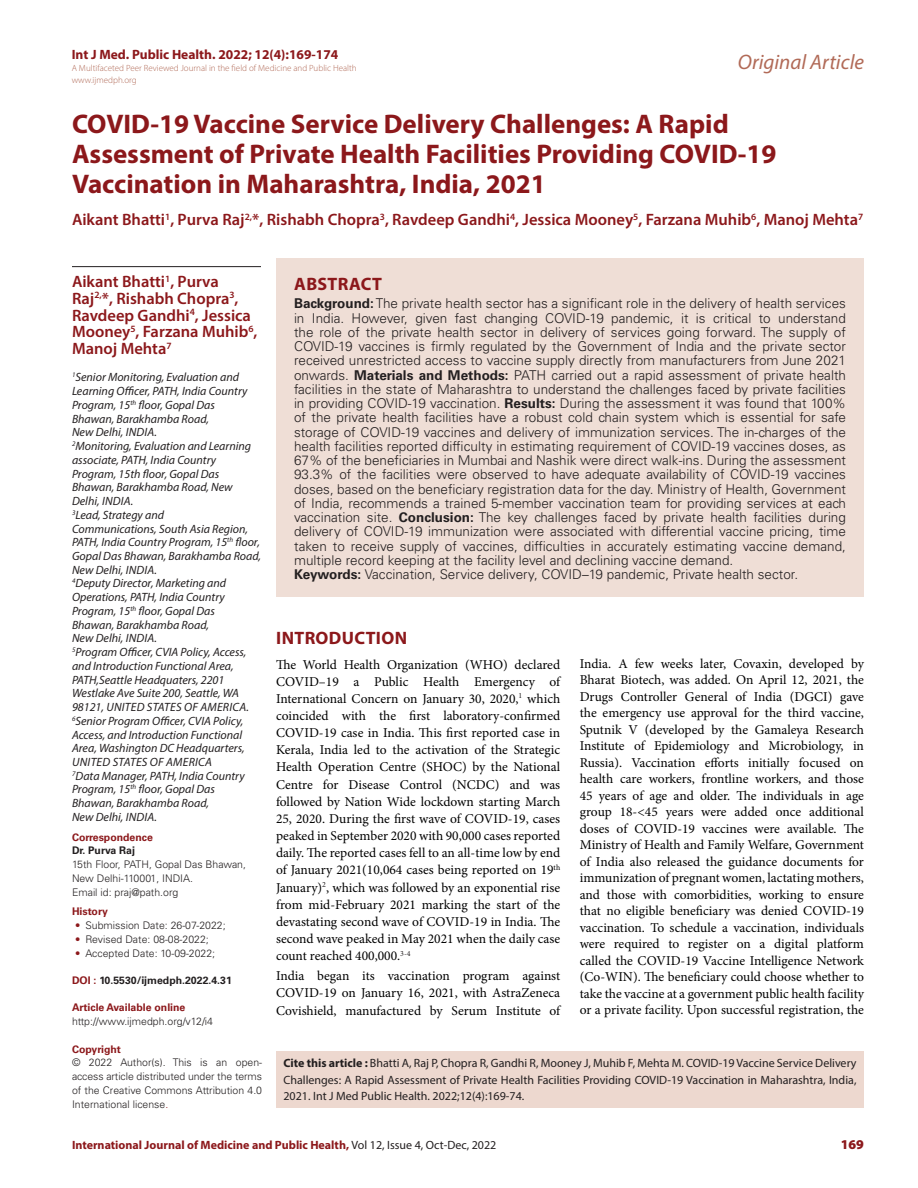
<style>
.page{position:relative;width:918px;height:1188px;background:#fff}
.page>*{position:absolute;margin:0;border:0;box-sizing:border-box;transform-origin:0 0}
.CT{font:700 27px/30px "Myriad Pro";color:#8c181b}
.t1{font:italic 21px "Myriad Pro";color:#b16a57}
._1_HD{font:700 18px "Myriad Pro";letter-spacing:.02em;color:#8c181b}
.CA{font:600 16.5px/16.8px "Myriad Pro";color:#8c181b}
.TXT{font:13.5px/16.5px "Minion Pro";color:#000;text-align:justify}
.ABS_TXT{font:300 13.5px/14.2px "Univers LT Std";color:#231f20;text-align:justify}
.t2{font:700 13.5px "Myriad Pro";color:#8c181b}
.RRH{font:900 13.5px "Myriad Pro";color:#8c181b}
.CA_Aff{font:italic 12px/13.8px "Myriad Pro";color:#231f20}
.LRH{font:12px/16.5px "Myriad Pro";color:#231f20;text-align:justify}
.RRH-2{font:700 12px "Myriad Pro";color:#8c181b}
.ABS_AU_ADD{font:300 10.5px/13.8px "Univers LT Std";color:#231f20}
.ABS_AU_ADD-2{font:700 10.5px "Univers LT Std";color:#231f20}
.ABS_AU_ADD-3{font:700 10.5px "Univers LT Std";color:#8c181b}
.ABS_TXT-2{font:700 10.5px "Univers LT Std";color:#8c181b}
.t3{font:300 9px/12px "Myriad Pro";color:#b16a57}
.s1{color:#8c181b}
.s2{font-weight:700}
.s3{font-weight:400;color:#231f20}
</style>
<div class="page">
<hr style="left:72px;top:266px;width:189px;height:1px;background:#231f20">
<div style="left:276px;top:258px;width:588px;height:339px;background:#efded6"></div>
<div style="left:276px;top:1051px;width:588px;height:57px;background:#edd8cf"></div>
<p class="t2" style="left:72px;top:46px;width:268px">Int J Med. Public Health. 2022; 12(4):169-174</p>
<p class="t3" style="left:72px;top:62px;width:287px">A Multifaceted Peer Reviewed Journal in the field of Medicine and Public Health www.ijmedph.org</p>
<h2 class="t1" style="left:738px;top:49px;width:128px">Original Article</h2>
<p class="CT" style="left:72px;top:108px;width:706px">COVID-19 Vaccine Service Delivery Challenges: A Rapid<br>Assessment of Private Health Facilities Providing COVID-19<br>Vaccination in Maharashtra, India, 2021</p>
<p class="CA" style="left:72px;top:211px;width:793px">Aikant Bhatti<sup>1</sup>, Purva Raj<sup>2,</sup>*, Rishabh Chopra<sup>3</sup>, Ravdeep Gandhi<sup>4</sup>, Jessica Mooney<sup>5</sup>, Farzana Muhib<sup>6</sup>, Manoj Mehta<sup>7</sup></p>
<p class="CA" style="left:72px;top:273px;width:187px">Aikant Bhatti<sup>1</sup>, Purva<br>Raj<sup>2,</sup>*, Rishabh Chopra<sup>3</sup>,<br>Ravdeep Gandhi<sup>4</sup>, Jessica<br>Mooney<sup>5</sup>, Farzana Muhib<sup>6</sup>,<br>Manoj Mehta<sup>7</sup></p>
<p class="CA_Aff" style="left:72px;top:370px;width:177px"><sup>1</sup>Senior Monitoring, Evaluation and<br>Learning Officer, PATH, India Country<br>Program, 15<sup>th</sup> floor, Gopal Das<br>Bhawan, Barakhamba Road,<br>New Delhi, INDIA.</p>
<p class="CA_Aff" style="left:72px;top:439px;width:181px"><sup>2</sup>Monitoring, Evaluation and Learning associate, PATH, India Country<br>Program, 15th floor, Gopal Das<br>Bhawan, Barakhamba Road, New<br>Delhi, INDIA.</p>
<p class="CA_Aff" style="left:72px;top:508px;width:191px"><sup>3</sup>Lead, Strategy and<br>Communications, South Asia Region,<br>PATH, India Country Program, 15<sup>th</sup> floor,<br>Gopal Das Bhawan, Barakhamba Road,<br>New Delhi, INDIA.</p>
<p class="CA_Aff" style="left:72px;top:576px;width:156px"><sup>4</sup>Deputy Director, Marketing and<br>Operations, PATH, India Country<br>Program, 15<sup>th</sup> floor, Gopal Das<br>Bhawan, Barakhamba Road,<br>New Delhi, INDIA.</p>
<p class="CA_Aff" style="left:72px;top:645px;width:178px"><sup>5</sup>Program Officer, CVIA Policy, Access, and Introduction Functional Area, PATH,Seattle Headquaters, 2201<br>Westlake Ave Suite 200, Seattle, WA 98121, UNITED STATES OF AMERICA.</p>
<p class="CA_Aff" style="left:72px;top:714px;width:174px"><sup>6</sup>Senior Program Officer, CVIA Policy, Access, and Introduction Functional Area, Washington DC Headquarters, UNITED STATES OF AMERICA</p>
<p class="CA_Aff" style="left:72px;top:769px;width:174px"><sup>7</sup>Data Manager, PATH, India Country<br>Program, 15<sup>th</sup> floor, Gopal Das<br>Bhawan, Barakhamba Road,<br>New Delhi, INDIA.</p>
<p class="ABS_TXT-2" style="left:72px;top:831px;width:82px">Correspondence</p>
<p class="ABS_AU_ADD-2" style="left:72px;top:845px;width:65px">Dr. Purva Raj</p>
<p class="ABS_AU_ADD" style="left:72px;top:858px;width:176px">15th Floor, PATH, Gopal Das Bhawan,<br>New Delhi-110001, INDIA.</p>
<p class="ABS_AU_ADD" style="left:72px;top:885px;width:108px">Email id: praj@path.org</p>
<p class="ABS_TXT-2" style="left:72px;top:905px;width:37px">History</p>
<p class="ABS_AU_ADD" style="left:75px;top:918px;width:152px"><span class="s1">•</span> Submission Date: 26-07-2022;</p>
<p class="ABS_AU_ADD" style="left:75px;top:932px;width:135px"><span class="s1">•</span> Revised Date: 08-08-2022;</p>
<p class="ABS_AU_ADD" style="left:75px;top:946px;width:142px"><span class="s1">•</span> Accepted Date: 10-09-2022;</p>
<p class="ABS_AU_ADD-2" style="left:72px;top:974px;width:161px"><span class="s1">DOI :</span> 10.5530/ijmedph.2022.4.31</p>
<p class="ABS_AU_ADD-3" style="left:72px;top:1002px;width:115px">Article Available online</p>
<p class="ABS_AU_ADD" style="left:72px;top:1015px;width:143px">http://www.ijmedph.org/v12/i4</p>
<p class="ABS_AU_ADD-3" style="left:72px;top:1043px;width:50px">Copyright</p>
<p class="ABS_AU_ADD" style="left:72px;top:1056px;width:192px;text-align:justify">© 2022 Author(s). This is an open&shy;access article distributed under the terms of the Creative Commons Attribution 4.0<br>International license<span class="s1">.</span></p>
<p class="_1_HD" style="left:294px;top:272px;width:89px">ABSTRACT</p>
<p class="ABS_TXT" style="left:294px;top:296px;width:554px"><span class="s2">Background:</span> The private health sector has a significant role in the delivery of health services in India. However, given fast changing COVID-19 pandemic, it is critical to understand the role of the private health sector in delivery of services going forward. The supply of COVID-19 vaccines is firmly regulated by the Government of India and the private sector received unrestricted access to vaccine supply directly from manufacturers from June 2021 onwards. <span class="s2">Materials and Methods:</span> PATH carried out a rapid assessment of private health facilities in the state of Maharashtra to understand the challenges faced by private facilities in providing COVID-19 vaccination. <span class="s2">Results:</span> During the assessment it was found that 100% of the private health facilities have a robust cold chain system which is essential for safe storage of COVID-19 vaccines and delivery of immunization services. The in-charges of the health facilities reported difficulty in estimating requirement of COVID-19 vaccines doses, as 67% of the beneficiaries in Mumbai and Nashik were direct walk-ins. During the assessment 93.3% of the facilities were observed to have adequate availability of COVID-19 vaccines doses, based on the beneficiary registration data for the day. Ministry of Health, Government of India, recommends a trained 5-member vaccination team for providing services at each vaccination site. <span class="s2">Conclusion:</span> The key challenges faced by private health facilities during delivery of COVID-19 immunization were associated with differential vaccine pricing, time taken to receive supply of vaccines, difficulties in accurately estimating vaccine demand, multiple record keeping at the facility level and declining vaccine demand.</p>
<p class="ABS_TXT" style="left:294px;top:567px;width:506px"><span class="s2">Keywords:</span> Vaccination, Service delivery, COVID–19 pandemic, Private health sector.</p>
<p class="_1_HD" style="left:276px;top:626px;width:132px">INTRODUCTION</p>
<p class="TXT" style="left:276px;top:656px;width:286px;line-height:17.1px">The World Health Organization (WHO) declared COVID–19 a Public Health Emergency of International Concern on January 30, 2020,<sup>1</sup> which coincided with the first laboratory-confirmed COVID-19 case in India. This first reported case in Kerala, India led to the activation of the Strategic Health Operation Centre (SHOC) by the National Centre for Disease Control (NCDC) and was followed by Nation Wide lockdown starting March 25, 2020. During the first wave of COVID-19, cases peaked in September 2020 with 90,000 cases reported daily. The reported cases fell to an all-time low by end of January 2021(10,064 cases being reported on 19<sup>th </sup>January)<sup>2</sup>, which was followed by an exponential rise from mid-February 2021 marking the start of the devastating second wave of COVID-19 in India. The second wave peaked in May 2021 when the daily case count reached 400,000.<sup>3-4</sup></p>
<p class="TXT" style="left:276px;top:967px;width:286px;line-height:17.1px">India began its vaccination program against COVID-19 on January 16, 2021, with AstraZeneca Covishield, manufactured by Serum Institute of</p>
<p class="TXT" style="left:580px;top:655px;width:286px">India. A few weeks later, Covaxin, developed by Bharat Biotech, was added. On April 12, 2021, the Drugs Controller General of India (DGCI) gave the emergency use approval for the third vaccine, Sputnik V (developed by the Gamaleya Research Institute of Epidemiology and Microbiology, in Russia). Vaccination efforts initially focused on health care workers, frontline workers, and those 45 years of age and older. The individuals in age group 18-&lt;45 years were added once additional doses of COVID-19 vaccines were available. The Ministry of Health and Family Welfare, Government of India also released the guidance documents for immunization of pregnant women, lactating mothers, and those with comorbidities, working to ensure that no eligible beneficiary was denied COVID-19 vaccination. To schedule a vaccination, individuals were required to register on a digital platform called the COVID-19 Vaccine Intelligence Network (Co-WIN). The beneficiary could choose whether to take the vaccine at a government public health facility or a private facility. Upon successful registration, the</p>
<p class="LRH" style="left:284px;top:1055px;width:575px"><span class="s2">Cite this article :</span> Bhatti A, Raj P, Chopra R, Gandhi R, Mooney J, Muhib F, Mehta M. COVID-19 Vaccine Service Delivery Challenges: A Rapid Assessment of Private Health Facilities Providing COVID-19 Vaccination in Maharashtra, India, 2021. Int J Med Public Health. 2022;12(4):169-74.</p>
<p class="RRH-2" style="left:72px;top:1137px;width:426px">International Journal of Medicine and Public Health, <span class="s3">Vol 12, Issue 4, Oct-Dec, 2022</span></p>
<p class="RRH" style="left:841px;top:1136px;width:25px">169</p>
</div>
